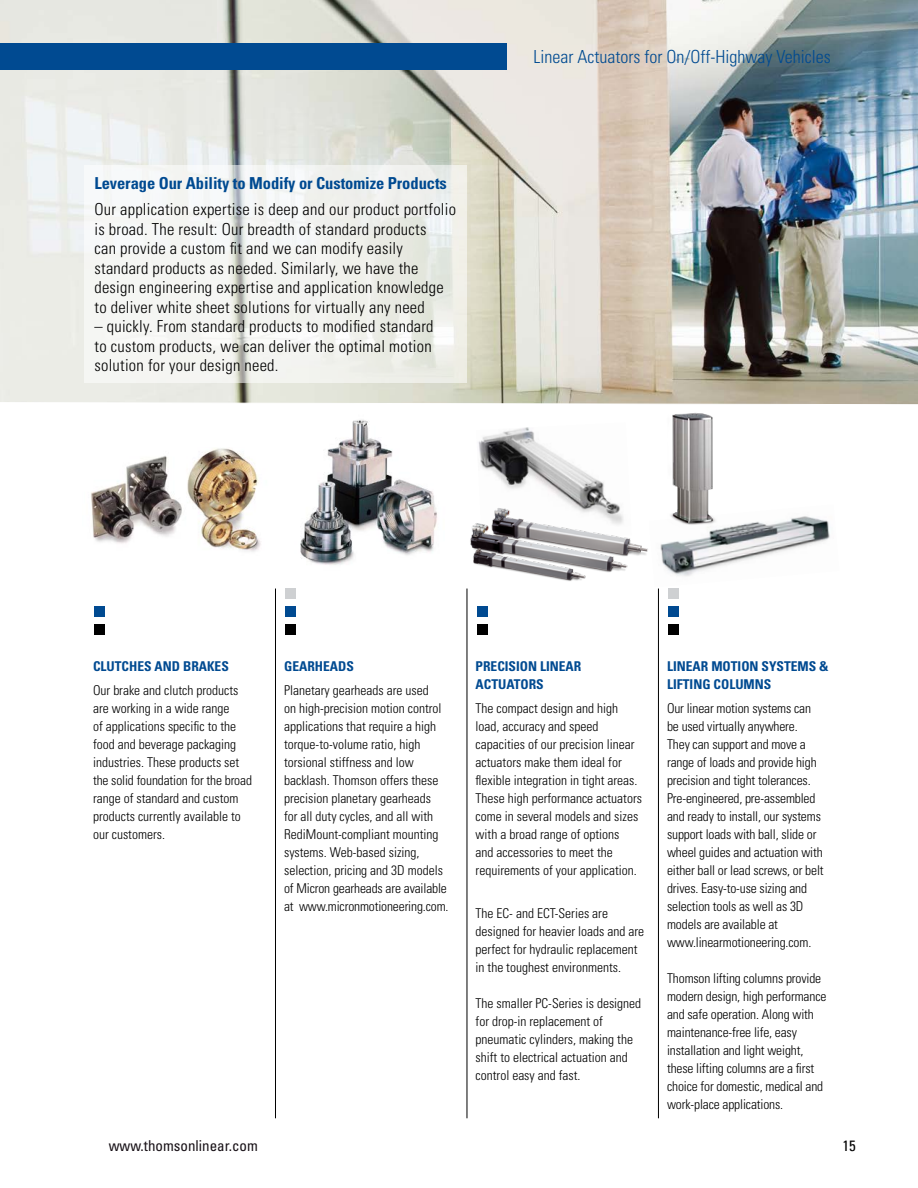
<style>
.page{position:relative;width:918px;height:1188px;background:#fff}
.page>*{position:absolute;margin:0;border:0;box-sizing:border-box;transform-origin:0 0}
.t1{font:300 condensed 18px "Univers";color:#004a91}
.t2{font:300 condensed 16.5px/19.5px "Univers";letter-spacing:.015em;color:#000}
.t3{font:700 condensed 16.5px "Univers";letter-spacing:-.005em;color:#004a91}
.t4{font:condensed 15px "Univers";color:#171016}
.t5{font:condensed 15px "Univers";color:#000}
.t6{font:300 condensed 13.5px/18px "Univers";color:#000}
.t7{font:700 condensed 13.5px/18px "Univers";color:#004a91}
</style>
<div class="page">
<img style="left:0;top:0;width:918px;height:405px">
<img style="left:660px;top:516px;width:170px;height:60px">
<img style="left:91px;top:448px;width:170px;height:104px">
<img style="left:300px;top:420px;width:137px;height:145px">
<div style="left:94px;top:625px;width:10px;height:10px;background:#000"></div>
<div style="left:286px;top:625px;width:10px;height:10px;background:#000"></div>
<div style="left:477px;top:625px;width:10px;height:10px;background:#000"></div>
<div style="left:669px;top:625px;width:10px;height:10px;background:#000"></div>
<div style="left:94px;top:607px;width:10px;height:10px;background:#004a91"></div>
<div style="left:286px;top:607px;width:10px;height:10px;background:#004a91"></div>
<div style="left:477px;top:607px;width:10px;height:10px;background:#004a91"></div>
<div style="left:669px;top:607px;width:10px;height:10px;background:#004a91"></div>
<div style="left:286px;top:589px;width:10px;height:10px;background:#ced0d2"></div>
<div style="left:669px;top:589px;width:10px;height:10px;background:#ced0d2"></div>
<hr style="left:275px;top:589px;width:1px;height:529px;background:#000">
<hr style="left:467px;top:589px;width:1px;height:529px;background:#000">
<hr style="left:658px;top:589px;width:1px;height:529px;background:#000">
<img style="left:666px;top:401px;width:57px;height:133px">
<img style="left:478px;top:427px;width:127px;height:71px">
<img style="left:466px;top:498px;width:182px;height:91px">
<svg style="left:84px;top:165px;width:383px;height:217px;fill:#f3f4f1"></svg>
<div style="left:0;top:43px;width:507px;height:27px;background:#004a91"></div>
<p class="t3" style="left:95px;top:173px;width:354px">Leverage Our Ability to Modify or Customize Products</p>
<p class="t2" style="left:95px;top:200px;width:363px">Our application expertise is deep and our product portfolio is broad. The result: Our breadth of standard products<br>can provide a custom fit and we can modify easily standard products as needed. Similarly, we have the design engineering expertise and application knowledge to deliver white sheet solutions for virtually any need</p>
<p class="t2" style="left:95px;top:317px;width:341px;text-align:justify">– quickly. From standard products to modified standard to custom products, we can deliver the optimal motion solution for your design need.</p>
<h1 class="t1" style="left:534px;top:46px;width:299px">Linear Actuators for On/Off-Highway Vehicles</h1>
<h1 class="t1" style="left:559px;top:46px;width:299px">Linear Actuators for n/Off-Highway Vehicles</h1>
<p class="t7" style="left:93px;top:657px;width:137px">CLUTCHES AND BRAKES</p>
<p class="t6" style="left:93px;top:681px;width:160px">Our brake and clutch products are working in a wide range<br>of applications specific to the food and beverage packaging industries. These products set the solid foundation for the broad range of standard and custom products currently available to our customers.</p>
<p class="t7" style="left:284px;top:657px;width:71px">GEARHEADS</p>
<p class="t6" style="left:284px;top:681px;width:166px">Planetary gearheads are used<br>on high-precision motion control applications that require a high torque-to-volume ratio, high torsional stiffness and low backlash. Thomson offers these precision planetary gearheads<br>for all duty cycles, and all with<br>RediMount-compliant mounting systems. Web-based sizing, selection, pricing and 3D models of Micron gearheads are available at www.micronmotioneering.com.</p>
<p class="t7" style="left:476px;top:657px;width:107px">PRECISION LINEAR<br>ACTUATORS</p>
<p class="t6" style="left:476px;top:699px;width:168px">The compact design and high load, accuracy and speed capacities of our precision linear actuators make them ideal for flexible integration in tight areas.<br>These high performance actuators come in several models and sizes with a broad range of options<br>and accessories to meet the requirements of your application.</p>
<p class="t6" style="left:476px;top:904px;width:170px">The EC- and ECT-Series are designed for heavier loads and are perfect for hydraulic replacement in the toughest environments.</p>
<p class="t6" style="left:476px;top:994px;width:167px">The smaller PC-Series is designed for drop-in replacement of pneumatic cylinders, making the shift to electrical actuation and control easy and fast.</p>
<p class="t7" style="left:667px;top:657px;width:163px">LINEAR MOTION SYSTEMS &amp;<br>LIFTING COLUMNS</p>
<p class="t6" style="left:667px;top:699px;width:158px">Our linear motion systems can be used virtually anywhere.<br>They can support and move a range of loads and provide high precision and tight tolerances.<br>Pre-engineered, pre-assembled and ready to install, our systems support loads with ball, slide or wheel guides and actuation with either ball or lead screws, or belt drives. Easy-to-use sizing and selection tools as well as 3D models are available at www.linearmotioneering.com.</p>
<p class="t6" style="left:667px;top:969px;width:161px">Thomson lifting columns provide modern design, high performance and safe operation. Along with maintenance-free life, easy installation and light weight, these lifting columns are a first choice for domestic, medical and work-place applications.</p>
<p class="t4" style="left:109px;top:1136px;width:151px">www.thomsonlinear.com</p>
<p class="t5" style="left:843px;top:1136px;width:15px">15</p>
</div>
